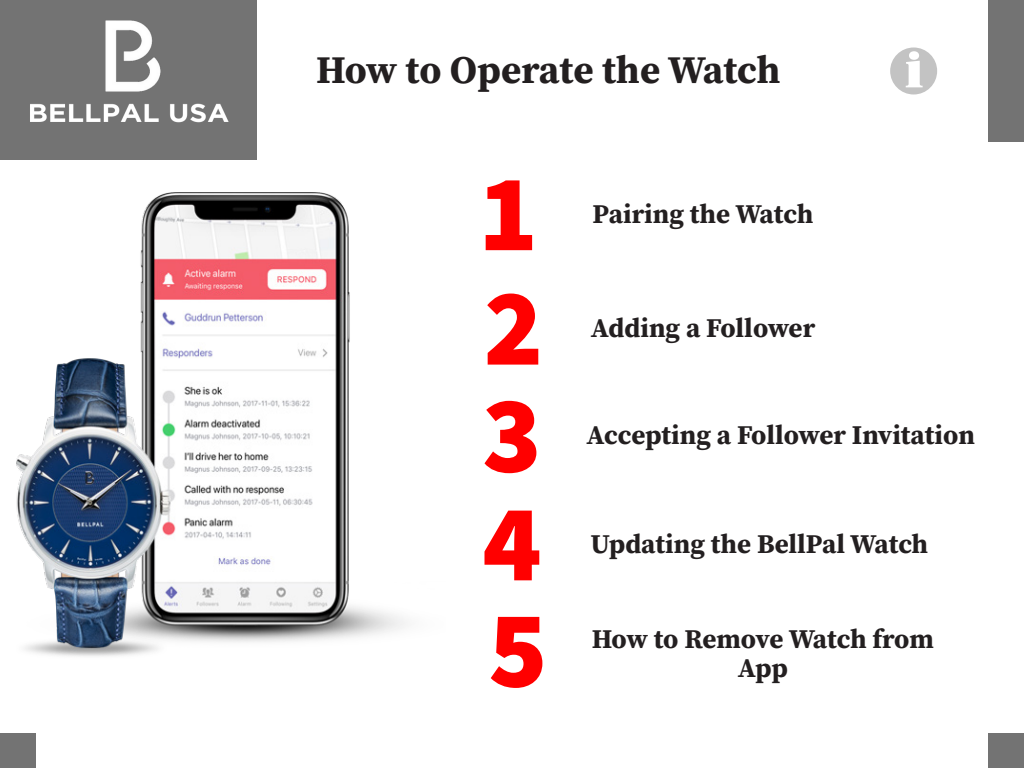
<style>
.page{position:relative;width:1024px;height:768px;background:#fff}
.page>*{position:absolute;margin:0;border:0;box-sizing:border-box;transform-origin:0 0}
.Oversize_Numeral{font:900 110px "Source Sans Pro";color:#f00}
.Subheadline_Text_-_B{font:700 39px "Source Serif Pro";letter-spacing:-.005em;color:#231f20}
.Title_Over_Numeral{font:700 27px/29px "Source Serif Pro";color:#231f20;text-align:center}
</style>
<div class="page">
<img style="left:0;top:0;width:257px;height:160px">
<div style="left:988px;top:734px;width:36px;height:34px;background:#737373"></div>
<div style="left:0;top:734px;width:36px;height:34px;background:#737373"></div>
<div style="left:988px;top:0;width:36px;height:142px;background:#737373"></div>
<svg style="left:890px;top:48px;width:47px;height:46px"></svg>
<img style="left:16px;top:192px;width:391px;height:464px">
<p class="Subheadline_Text_-_B" style="left:316px;top:43px;width:466px">How to Operate the Watch</p>
<p class="Oversize_Numeral" style="left:478px;top:138px;width:61px">1</p>
<p class="Oversize_Numeral" style="left:484px;top:252px;width:61px">2</p>
<p class="Oversize_Numeral" style="left:482px;top:359px;width:61px">3</p>
<p class="Oversize_Numeral" style="left:482px;top:468px;width:61px">4</p>
<p class="Oversize_Numeral" style="left:488px;top:574px;width:61px">5</p>
<p class="Title_Over_Numeral" style="left:593px;top:199px;width:222px">Pairing the Watch</p>
<p class="Title_Over_Numeral" style="left:591px;top:313px;width:226px">Adding a Follower</p>
<p class="Title_Over_Numeral" style="left:586px;top:420px;width:390px">Accepting a Follower Invitation</p>
<p class="Title_Over_Numeral" style="left:590px;top:529px;width:339px">Updating the BellPal Watch</p>
<p class="Title_Over_Numeral" style="left:592px;top:624px;width:344px">How to Remove Watch from<br>App</p>
</div>
